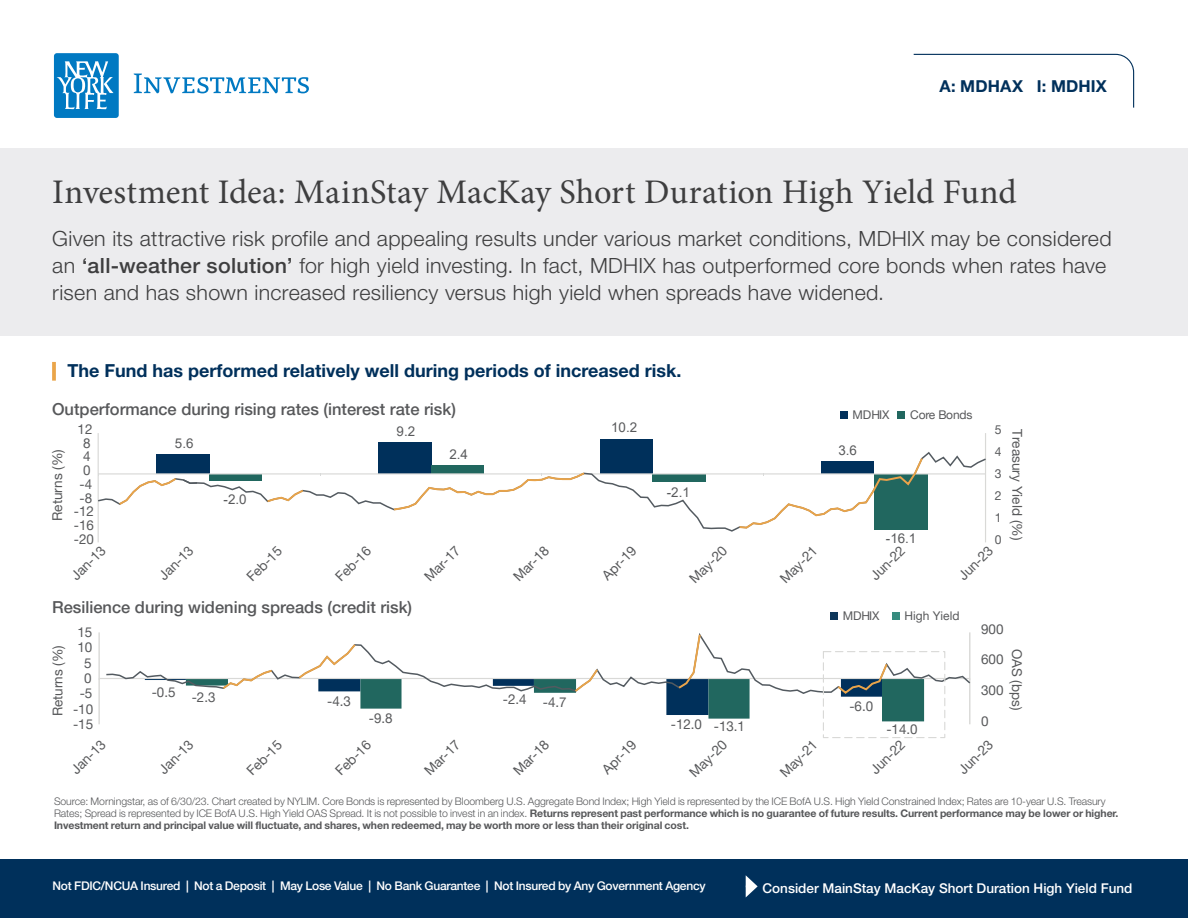
<style>
.page{position:relative;width:1188px;height:918px;background:#fff}
.page>*{position:absolute;margin:0;border:0;box-sizing:border-box;transform-origin:0 0}
.t1{font:34.5px "Minion Pro";color:#3e3e3f}
.Black_Subhead{font:300 21px/27px "Helvetica Neue LT Std";letter-spacing:.015em;color:#3e3e3f}
.Black_Subhead-2{font:700 18px "Helvetica Neue LT Std";color:#00305b}
.t2{font:500 16.5px "Helvetica Neue LT Pro";color:#57585a}
.t3{font:700 16.5px "Helvetica Neue LT Std";letter-spacing:.01em;color:#00305b}
.t4{font:13.5px "Helvetica Neue LT Pro";color:#57585a}
.t5{font:13.5px "Helvetica Neue LT Pro";color:#58595b}
.t6{font:500 13.5px "Helvetica Neue LT Std";color:#fff}
.t7{font:13.5px "Arial";color:#58595b}
.t8{font:12.3px "Helvetica Neue LT Pro";color:#58595b}
.t9{font:500 12px "Helvetica Neue LT Std";letter-spacing:-.02em;color:#fff}
.t10{font:12px "Helvetica Neue LT Pro";letter-spacing:-.005em;color:#57585a}
.t11{font:300 10.5px/12px "Helvetica Neue LT Std";letter-spacing:-.01em;color:#57585a}
.s1{font-weight:500}
.s2{font-weight:700}
</style>
<div class="page">
<div style="left:0;top:148px;width:1188px;height:188px;background:#ececee"></div>
<div style="left:0;top:860px;width:1188px;height:58px;background:#00305b"></div>
<svg style="left:54px;top:53px;width:255px;height:65px"></svg>
<svg style="left:52px;top:362px;width:4px;height:19px"></svg>
<svg style="left:746px;top:875px;width:12px;height:22px"></svg>
<svg style="left:913px;top:53px;width:222px;height:55px"></svg>
<div style="left:378px;top:442px;width:53px;height:32px;background:#00305b"></div>
<div style="left:600px;top:439px;width:52px;height:35px;background:#00305b"></div>
<hr style="left:985px;top:433px;width:1px;height:109px;background:#d9d9d7">
<hr style="left:98px;top:433px;width:1px;height:109px;background:#d9d9d7">
<svg style="left:97px;top:451px;width:889px;height:82px"></svg>
<svg style="left:117px;top:476px;width:82px;height:31px"></svg>
<svg style="left:265px;top:488px;width:40px;height:16px"></svg>
<svg style="left:392px;top:471px;width:195px;height:41px"></svg>
<svg style="left:738px;top:456px;width:187px;height:74px"></svg>
<div style="left:840px;top:412px;width:7px;height:7px;background:#00305b"></div>
<div style="left:898px;top:412px;width:7px;height:7px;background:#21675f"></div>
<div style="left:831px;top:613px;width:7px;height:7px;background:#0e375b"></div>
<div style="left:892px;top:613px;width:7px;height:7px;background:#378c7f"></div>
<hr style="left:969px;top:632px;width:1px;height:92px;background:#d9d9d7">
<hr style="left:98px;top:632px;width:2px;height:92px;background:#d9d9d7">
<hr style="left:99px;top:678px;width:871px;height:1px;background:#d9d9d7">
<svg style="left:106px;top:632px;width:865px;height:63px"></svg>
<svg style="left:145px;top:633px;width:801px;height:105px"></svg>
<p class="t3" style="left:940px;top:76px;width:169px">A: MDHAX I: MDHIX</p>
<p class="t1" style="left:52px;top:169px;width:966px">Investment Idea: MainStay MacKay Short Duration High Yield Fund</p>
<p class="Black_Subhead" style="left:52px;top:224px;width:1061px">Given its attractive risk profile and appealing results under various market conditions, MDHIX may be considered an <span class="s1">‘all-weather solution’</span> for high yield investing. In fact, MDHIX has outperformed core bonds when rates have risen and has shown increased resiliency versus high yield when spreads have widened.</p>
<p class="Black_Subhead-2" style="left:68px;top:360px;width:615px">The Fund has performed relatively well during periods of increased risk.</p>
<p class="t2" style="left:52px;top:399px;width:405px">Outperformance during rising rates (interest rate risk)</p>
<p class="t4" style="left:49px;top:521px;width:74px;rotate:-90deg">Returns (%)</p>
<p class="t5" style="left:78px;top:421px;width:16px">12</p>
<p class="t5" style="left:83px;top:435px;width:9px">8</p>
<p class="t5" style="left:83px;top:448px;width:9px">4</p>
<p class="t5" style="left:83px;top:462px;width:9px">0</p>
<p class="t5" style="left:80px;top:476px;width:14px">-4</p>
<p class="t5" style="left:80px;top:489px;width:14px">-8</p>
<p class="t5" style="left:74px;top:503px;width:22px">-12</p>
<p class="t5" style="left:74px;top:517px;width:22px">-16</p>
<p class="t7" style="left:175px;top:434px;width:20px">5.6</p>
<p class="t7" style="left:224px;top:490px;width:25px">-2.0</p>
<p class="t7" style="left:397px;top:422px;width:20px">9.2</p>
<p class="t7" style="left:611px;top:418px;width:28px">10.2</p>
<p class="t7" style="left:449px;top:445px;width:20px">2.4</p>
<p class="t7" style="left:667px;top:483px;width:25px">-2.1</p>
<p class="t10" style="left:853px;top:407px;width:38px">MDHIX</p>
<p class="t10" style="left:910px;top:407px;width:64px">Core Bonds</p>
<p class="t7" style="left:838px;top:441px;width:20px">3.6</p>
<p class="t8" style="left:995px;top:422px;width:8px">5</p>
<p class="t8" style="left:995px;top:444px;width:8px">4</p>
<p class="t8" style="left:995px;top:466px;width:8px">3</p>
<p class="t8" style="left:995px;top:488px;width:8px">2</p>
<p class="t8" style="left:995px;top:510px;width:8px">1</p>
<p class="t7" style="left:886px;top:529px;width:32px">-16.1</p>
<p class="t8" style="left:995px;top:532px;width:8px">0</p>
<p class="t5" style="left:74px;top:531px;width:22px">-20</p>
<p class="t4" style="left:68px;top:572px;width:44px;rotate:-45deg">Jan-13</p>
<p class="t4" style="left:155px;top:572px;width:44px;rotate:-45deg">Jan-13</p>
<p class="t4" style="left:243px;top:573px;width:45px;rotate:-45deg">Feb-15</p>
<p class="t4" style="left:332px;top:573px;width:45px;rotate:-45deg">Feb-16</p>
<p class="t4" style="left:421px;top:573px;width:45px;rotate:-45deg">Mar-17</p>
<p class="t4" style="left:510px;top:573px;width:45px;rotate:-45deg">Mar-18</p>
<p class="t4" style="left:599px;top:572px;width:43px;rotate:-45deg">Apr-19</p>
<p class="t4" style="left:686px;top:575px;width:48px;rotate:-45deg">May-20</p>
<p class="t4" style="left:777px;top:575px;width:48px;rotate:-45deg">May-21</p>
<p class="t4" style="left:867px;top:572px;width:44px;rotate:-45deg">Jun-22</p>
<p class="t4" style="left:955px;top:572px;width:44px;rotate:-45deg">Jun-23</p>
<p class="t4" style="left:1026px;top:429px;width:113px;rotate:90deg">Treasury Yield (%)</p>
<p class="t2" style="left:52px;top:598px;width:362px">Resilience during widening spreads (credit risk)</p>
<p class="t10" style="left:843px;top:608px;width:38px">MDHIX</p>
<p class="t10" style="left:905px;top:608px;width:56px">High Yield</p>
<p class="t4" style="left:49px;top:716px;width:73px;rotate:-90deg">Returns (%)</p>
<p class="t5" style="left:77px;top:624px;width:17px">15</p>
<p class="t5" style="left:77px;top:639px;width:17px">10</p>
<p class="t5" style="left:84px;top:655px;width:9px">5</p>
<p class="t5" style="left:84px;top:670px;width:9px">0</p>
<p class="t5" style="left:80px;top:685px;width:14px">-5</p>
<p class="t5" style="left:73px;top:701px;width:22px">-10</p>
<p class="t5" style="left:73px;top:716px;width:22px">-15</p>
<p class="t5" style="left:152px;top:684px;width:25px">-0.5</p>
<p class="t5" style="left:192px;top:689px;width:25px">-2.3</p>
<p class="t5" style="left:327px;top:692px;width:25px">-4.3</p>
<p class="t5" style="left:503px;top:691px;width:25px">-2.4</p>
<p class="t5" style="left:369px;top:709px;width:25px">-9.8</p>
<p class="t5" style="left:543px;top:694px;width:25px">-4.7</p>
<p class="t5" style="left:671px;top:716px;width:33px">-12.0</p>
<p class="t5" style="left:849px;top:698px;width:25px">-6.0</p>
<p class="t5" style="left:714px;top:718px;width:33px">-13.1</p>
<p class="t5" style="left:886px;top:721px;width:33px">-14.0</p>
<p class="t4" style="left:981px;top:620px;width:24px">900</p>
<p class="t4" style="left:1025px;top:649px;width:63px;rotate:90deg">OAS (bps)</p>
<p class="t4" style="left:981px;top:651px;width:24px">600</p>
<p class="t4" style="left:981px;top:682px;width:24px">300</p>
<p class="t4" style="left:981px;top:712px;width:9px">0</p>
<p class="t4" style="left:68px;top:766px;width:44px;rotate:-45deg">Jan-13</p>
<p class="t4" style="left:155px;top:766px;width:44px;rotate:-45deg">Jan-13</p>
<p class="t4" style="left:243px;top:767px;width:45px;rotate:-45deg">Feb-15</p>
<p class="t4" style="left:332px;top:767px;width:45px;rotate:-45deg">Feb-16</p>
<p class="t4" style="left:421px;top:767px;width:45px;rotate:-45deg">Mar-17</p>
<p class="t4" style="left:510px;top:767px;width:45px;rotate:-45deg">Mar-18</p>
<p class="t4" style="left:599px;top:766px;width:43px;rotate:-45deg">Apr-19</p>
<p class="t4" style="left:686px;top:769px;width:48px;rotate:-45deg">May-20</p>
<p class="t4" style="left:777px;top:769px;width:48px;rotate:-45deg">May-21</p>
<p class="t4" style="left:867px;top:766px;width:44px;rotate:-45deg">Jun-22</p>
<p class="t4" style="left:955px;top:766px;width:44px;rotate:-45deg">Jun-23</p>
<p class="t11" style="left:54px;top:795px;width:1066px">Source: Morningstar, as of 6/30/23. Chart created by NYLIM. Core Bonds is represented by Bloomberg U.S. Aggregate Bond Index; High Yield is represented by the ICE BofA U.S. High Yield Constrained Index; Rates are 10-year U.S. Treasury<br>Rates; Spread is represented by ICE BofA U.S. High Yield OAS Spread. It is not possible to invest in an index. <span class="s2">Returns represent past performance which is no guarantee of future results. Current performance may be lower or higher.<br>Investment return and principal value will fluctuate, and shares, when redeemed, may be worth more or less than their original cost.</span></p>
<p class="t9" style="left:52px;top:878px;width:655px">Not FDIC/NCUA Insured | Not a Deposit | May Lose Value | No Bank Guarantee | Not Insured by Any Government Agency</p>
<p class="t6" style="left:763px;top:880px;width:371px">Consider MainStay MacKay Short Duration High Yield Fund</p>
</div>
